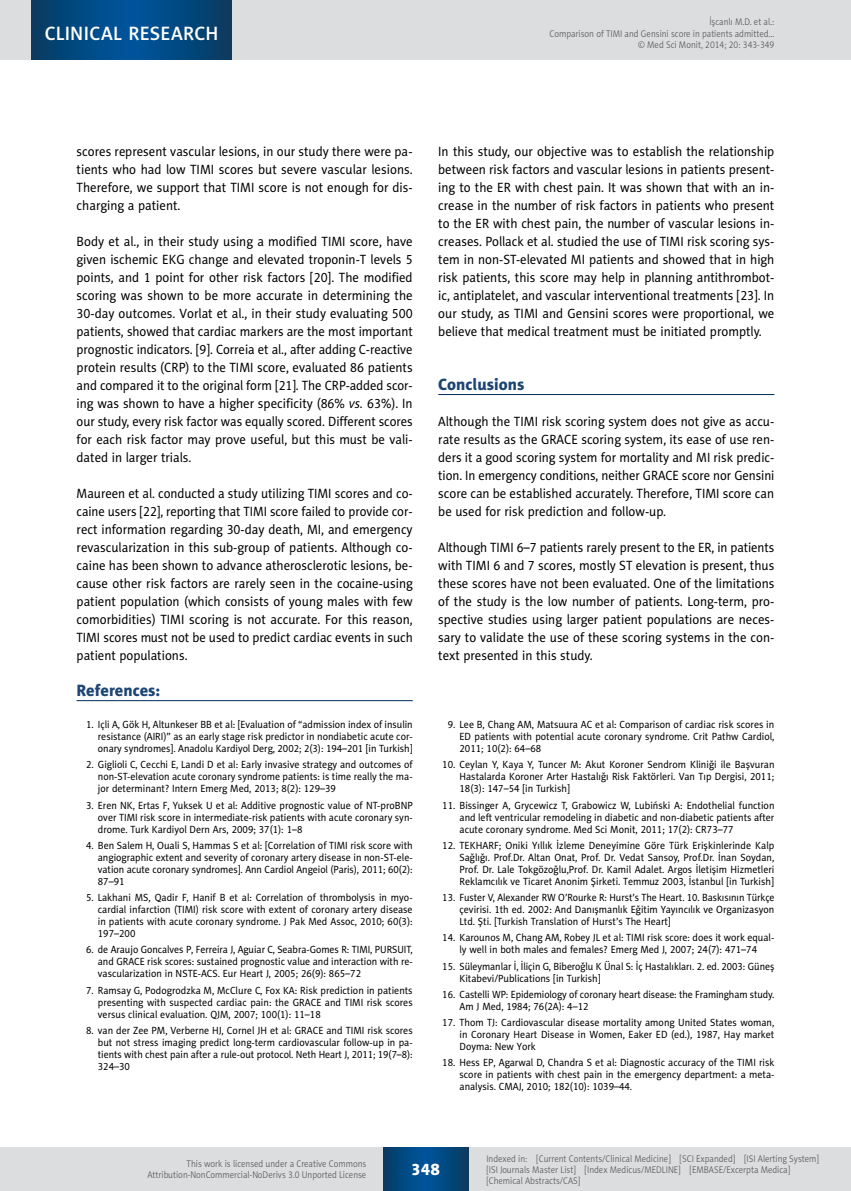
<style>
.page{position:relative;width:851px;height:1191px;background:#fff}
.page>*{position:absolute;margin:0;border:0;box-sizing:border-box;transform-origin:0 0}
.t1{font:19.5px "Naomi Sans EFN Medium";letter-spacing:.015em;color:#fff}
.t2{font:16.5px "Naomi Sans EFN Heavy";color:#1d4574}
.t3{font:16.5px "Naomi Sans EFN Heavy";color:#fff}
.t4{font:13.5px/18px "Naomi Sans EFN";color:#000;text-align:justify;scale:.95 1}
.t5{font:13.5px/18px "Naomi Sans EFN";color:#000;text-align:justify;scale:.94 1}
.t6{font:10.5px/12px "Naomi Sans EFN";color:#000;text-align:justify;scale:.95 1}
.t7{font:10.5px/12px "Naomi Sans EFN";color:#000;text-align:justify;scale:.94 1}
.t8{font:10.5px/12px "Naomi Sans EFN";color:#000;text-align:justify;scale:.96 1}
.t9{font:9.75px/11.2px "Naomi Sans EFN Light";color:#58595b;text-align:right;scale:.9 1}
.s1{font-style:italic}
</style>
<div class="page">
<hr style="left:438px;top:394px;width:336px;height:1px;background:#002b5c">
<hr style="left:77px;top:700px;width:335px;height:1px;background:#002b5c">
<div style="left:0;top:1148px;width:850px;height:43px;background:#dcddde"></div>
<svg style="left:383px;top:1147px;width:85px;height:43px;background:#02487f"></svg>
<div style="left:0;top:0;width:850px;height:60px;background:#dcddde"></div>
<hr style="left:850px;top:0;width:1px;height:60px;background:#dcddde">
<svg style="left:32px;top:0;width:200px;height:60px;background:#02487f"></svg>
<h1 class="t1" style="left:45px;top:22px;width:175px">CLINICAL RESEARCH</h1>
<p class="t9" style="left:549px;top:16px;width:251px">İşcanlı M.D. et al.:<br>Comparison of TIMI and Gensini score in patients admitted… © Med Sci Monit, 2014; 20: 343-349</p>
<p class="t4" style="left:77px;top:142px;width:355px">scores represent vascular lesions, in our study there were pa&shy;tients who had low TIMI scores but severe vascular lesions.<br>Therefore, we support that TIMI score is not enough for dis&shy;charging a patient.</p>
<p class="t4" style="left:77px;top:232px;width:355px">Body et al., in their study using a modified TIMI score, have given ischemic EKG change and elevated troponin-T levels 5 points, and 1 point for other risk factors [20]. The modified scoring was shown to be more accurate in determining the 30-day outcomes. Vorlat et al., in their study evaluating 500 patients, showed that cardiac markers are the most important prognostic indicators. [9]. Correia et al., after adding C-reactive protein results (CRP) to the TIMI score, evaluated 86 patients and compared it to the original form [21]. The CRP-added scor&shy;ing was shown to have a higher specificity (86% <span class="s1">vs.</span> 63%). In our study, every risk factor was equally scored. Different scores for each risk factor may prove useful, but this must be vali&shy;dated in larger trials.</p>
<p class="t5" style="left:77px;top:484px;width:359px">Maureen et al. conducted a study utilizing TIMI scores and co&shy;caine users [22], reporting that TIMI score failed to provide cor&shy;rect information regarding 30-day death, MI, and emergency revascularization in this sub-group of patients. Although co&shy;caine has been shown to advance atherosclerotic lesions, be&shy;cause other risk factors are rarely seen in the cocaine-using patient population (which consists of young males with few comorbidities) TIMI scoring is not accurate. For this reason, TIMI scores must not be used to predict cardiac events in such patient populations.</p>
<h2 class="t2" style="left:77px;top:680px;width:85px">References:</h2>
<p class="t7" style="left:98px;top:718px;width:336px;text-indent:-12px">1. Içli A, Gök H, Altunkeser BB et al: [Evaluation of “admission index of insulin resistance (AIRI)” as an early stage risk predictor in nondiabetic acute cor&shy;onary syndromes]. Anadolu Kardiyol Derg, 2002; 2(3): 194–201 [in Turkish]</p>
<p class="t6" style="left:98px;top:759px;width:333px;text-indent:-12px">2. Giglioli C, Cecchi E, Landi D et al: Early invasive strategy and outcomes of non-ST-elevation acute coronary syndrome patients: is time really the ma&shy;jor determinant? Intern Emerg Med, 2013; 8(2): 129–39</p>
<p class="t6" style="left:98px;top:799px;width:333px;text-indent:-12px">3. Eren NK, Ertas F, Yuksek U et al: Additive prognostic value of NT-proBNP over TIMI risk score in intermediate-risk patients with acute coronary syn&shy;drome. Turk Kardiyol Dern Ars, 2009; 37(1): 1–8</p>
<p class="t6" style="left:98px;top:839px;width:333px;text-indent:-12px">4. Ben Salem H, Ouali S, Hammas S et al: [Correlation of TIMI risk score with angiographic extent and severity of coronary artery disease in non-ST-ele&shy;vation acute coronary syndromes]. Ann Cardiol Angeiol (Paris), 2011; 60(2):<br>87–91</p>
<p class="t6" style="left:98px;top:891px;width:333px;text-indent:-12px">5. Lakhani MS, Qadir F, Hanif B et al: Correlation of thrombolysis in myo&shy;cardial infarction (TIMI) risk score with extent of coronary artery disease in patients with acute coronary syndrome. J Pak Med Assoc, 2010; 60(3):<br>197–200</p>
<p class="t7" style="left:98px;top:944px;width:336px;text-indent:-12px">6. de Araujo Goncalves P, Ferreira J, Aguiar C, Seabra-Gomes R: TIMI, PURSUIT, and GRACE risk scores: sustained prognostic value and interaction with re&shy;vascularization in NSTE-ACS. Eur Heart J, 2005; 26(9): 865–72</p>
<p class="t6" style="left:98px;top:984px;width:333px;text-indent:-12px">7. Ramsay G, Podogrodzka M, McClure C, Fox KA: Risk prediction in patients presenting with suspected cardiac pain: the GRACE and TIMI risk scores versus clinical evaluation. QJM, 2007; 100(1): 11–18</p>
<p class="t6" style="left:98px;top:1024px;width:333px;text-indent:-12px">8. van der Zee PM, Verberne HJ, Cornel JH et al: GRACE and TIMI risk scores but not stress imaging predict long-term cardiovascular follow-up in pa&shy;tients with chest pain after a rule-out protocol. Neth Heart J, 2011; 19(7–8):<br>324–30</p>
<p class="t4" style="left:438px;top:142px;width:355px">In this study, our objective was to establish the relationship between risk factors and vascular lesions in patients present&shy;ing to the ER with chest pain. It was shown that with an in&shy;crease in the number of risk factors in patients who present to the ER with chest pain, the number of vascular lesions in&shy;creases. Pollack et al. studied the use of TIMI risk scoring sys&shy;tem in non-ST-elevated MI patients and showed that in high risk patients, this score may help in planning antithrombot&shy;ic, antiplatelet, and vascular interventional treatments [23]. In our study, as TIMI and Gensini scores were proportional, we believe that medical treatment must be initiated promptly.</p>
<h2 class="t2" style="left:438px;top:374px;width:88px">Conclusions</h2>
<p class="t4" style="left:438px;top:412px;width:355px">Although the TIMI risk scoring system does not give as accu&shy;rate results as the GRACE scoring system, its ease of use ren&shy;ders it a good scoring system for mortality and MI risk predic&shy;tion. In emergency conditions, neither GRACE score nor Gensini score can be established accurately. Therefore, TIMI score can be used for risk prediction and follow-up.</p>
<p class="t5" style="left:438px;top:538px;width:359px">Although TIMI 6–7 patients rarely present to the ER, in patients with TIMI 6 and 7 scores, mostly ST elevation is present, thus these scores have not been evaluated. One of the limitations of the study is the low number of patients. Long-term, pro&shy;spective studies using larger patient populations are neces&shy;sary to validate the use of these scoring systems in the con&shy;text presented in this study.</p>
<p class="t6" style="left:459px;top:718px;width:333px;text-indent:-12px">9. Lee B, Chang AM, Matsuura AC et al: Comparison of cardiac risk scores in ED patients with potential acute coronary syndrome. Crit Pathw Cardiol, 2011; 10(2): 64–68</p>
<p class="t6" style="left:459px;top:759px;width:333px;text-indent:-17px">10. Ceylan Y, Kaya Y, Tuncer M: Akut Koroner Sendrom Kliniği ile Başvuran Hastalarda Koroner Arter Hastalığı Risk Faktörleri. Van Tıp Dergisi, 2011; 18(3): 147–54 [in Turkish]</p>
<p class="t6" style="left:459px;top:799px;width:333px;text-indent:-17px">11. Bissinger A, Grycewicz T, Grabowicz W, Lubiński A: Endothelial function and left ventricular remodeling in diabetic and non-diabetic patients after acute coronary syndrome. Med Sci Monit, 2011; 17(2): CR73–77</p>
<p class="t8" style="left:459px;top:839px;width:329px;text-indent:-17px">12. TEKHARF; Oniki Yıllık İzleme Deneyimine Göre Türk Erişkinlerinde Kalp Sağlığı. Prof.Dr. Altan Onat, Prof. Dr. Vedat Sansoy, Prof.Dr. İnan Soydan, Prof. Dr. Lale Tokgözoğlu,Prof. Dr. Kamil Adalet. Argos İletişim Hizmetleri Reklamcılık ve Ticaret Anonim Şirketi. Temmuz 2003, İstanbul [in Turkish]</p>
<p class="t7" style="left:459px;top:891px;width:336px;text-indent:-17px">13. Fuster V, Alexander RW O’Rourke R: Hurst’s The Heart. 10. Baskısının Türkçe çevirisi. 1th ed. 2002: And Danışmanlık Eğitim Yayıncılık ve Organizasyon Ltd. Şti. [Turkish Translation of Hurst’s The Heart]</p>
<p class="t6" style="left:442px;top:932px;width:351px;text-align:center">14. Karounos M, Chang AM, Robey JL et al: TIMI risk score: does it work equal&shy;ly well in both males and females? Emerg Med J, 2007; 24(7): 471–74</p>
<p class="t7" style="left:459px;top:960px;width:336px;text-indent:-17px">15. Süleymanlar İ, İliçin G, Biberoğlu K Ünal S: İç Hastalıkları. 2. ed. 2003: Güneş<br>Kitabevi/Publications [in Turkish]</p>
<p class="t7" style="left:459px;top:988px;width:336px;text-indent:-17px">16. Castelli WP: Epidemiology of coronary heart disease: the Framingham study.<br>Am J Med, 1984; 76(2A): 4–12</p>
<p class="t6" style="left:459px;top:1016px;width:333px;text-indent:-17px">17. Thom TJ: Cardiovascular disease mortality among United States woman, in Coronary Heart Disease in Women, Eaker ED (ed.), 1987, Hay market Doyma: New York</p>
<p class="t6" style="left:459px;top:1057px;width:333px;text-indent:-17px">18. Hess EP, Agarwal D, Chandra S et al: Diagnostic accuracy of the TIMI risk score in patients with chest pain in the emergency department: a meta&shy;analysis. CMAJ, 2010; 182(10): 1039–44.</p>
<p class="t9" style="left:147px;top:1158px;width:245px">This work is licensed under a Creative Commons<br>Attribution-NonCommercial-NoDerivs 3.0 Unported License</p>
<h2 class="t3" style="left:411px;top:1159px;width:30px">348</h2>
<p class="t9" style="left:486px;top:1152px;width:371px;text-align:left">Indexed in: [Current Contents/Clinical Medicine] [SCI Expanded] [ISI Alerting System] [ISI Journals Master List] [Index Medicus/MEDLINE] [EMBASE/Excerpta Medica] [Chemical Abstracts/CAS]</p>
</div>
